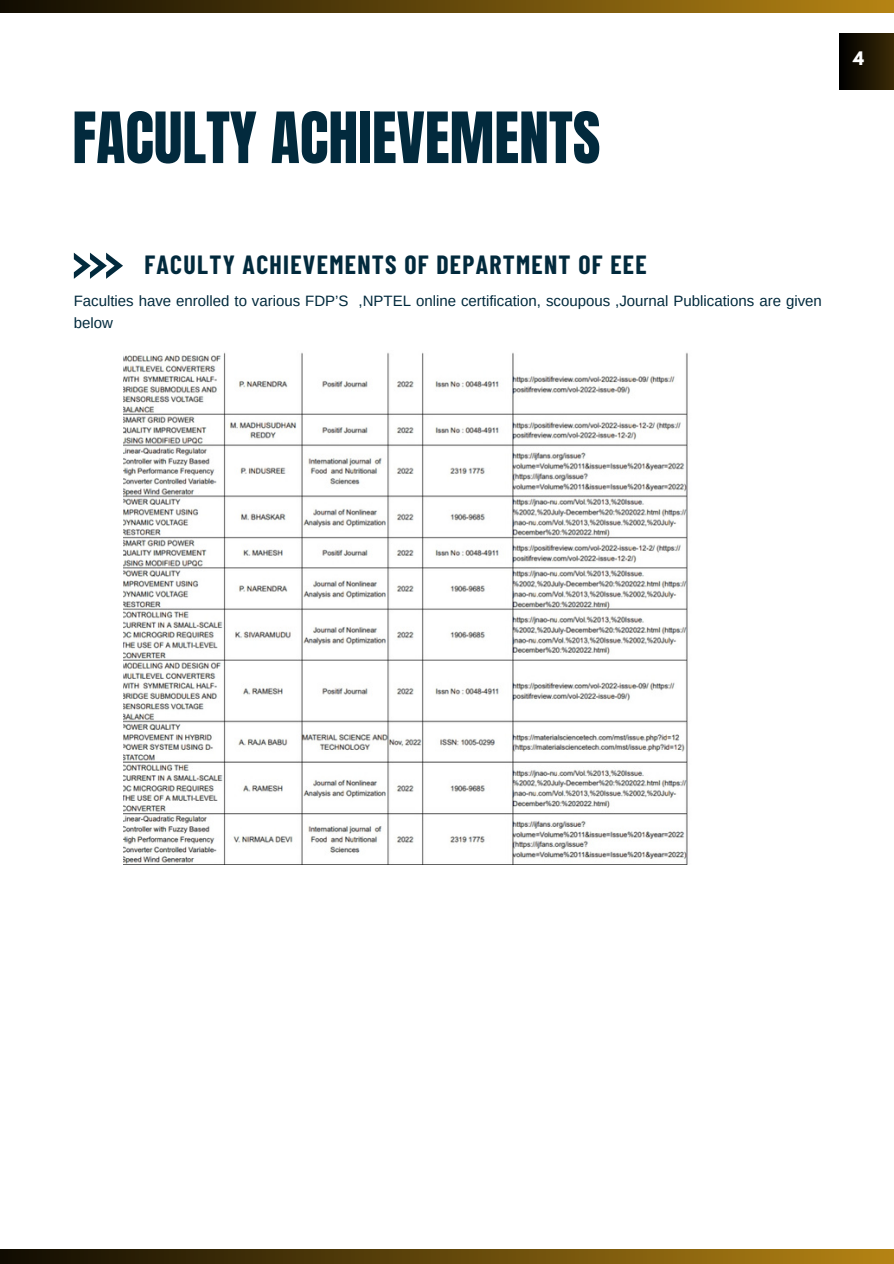
<style>
.page{position:relative;width:894px;height:1264px;background:#fff}
.page>*{position:absolute;margin:0;border:0;box-sizing:border-box;transform-origin:0 0}
.t1{font:60px "Anton";color:#022a3d}
.t2{font:700 25.65px "Barlow Condensed";letter-spacing:.05em;color:#022a3d}
.t3{font:700 16.5px "League Spartan";color:#fff}
.t4{font:15px/21.3px "Arimo";color:#022a3d}
</style>
<div class="page">
<svg style="left:74px;top:253px;width:49px;height:25px"></svg>
<svg style="left:0;top:0;width:893px;height:12px;background:#63470a"></svg>
<svg style="left:0;top:1249px;width:893px;height:14px;background:#62470a"></svg>
<div style="left:839px;top:34px;width:54px;height:55px;background:linear-gradient(to right,#000,#382906)"></div>
<img style="left:123px;top:352px;width:565px;height:512px">
<h2 class="t1" style="left:72px;top:95px;width:529px">FACULTY ACHIEVEMENTS</h2>
<p class="t3" style="left:852px;top:51px;width:12px">4</p>
<p class="t2" style="left:144px;top:248px;width:503px">FACULTY ACHIEVEMENTS OF DEPARTMENT OF EEE</p>
<p class="t4" style="left:74px;top:290px;width:749px">Faculties have enrolled to various FDP’S ,NPTEL online certification, scoupous ,Journal Publications are given below</p>
</div>
